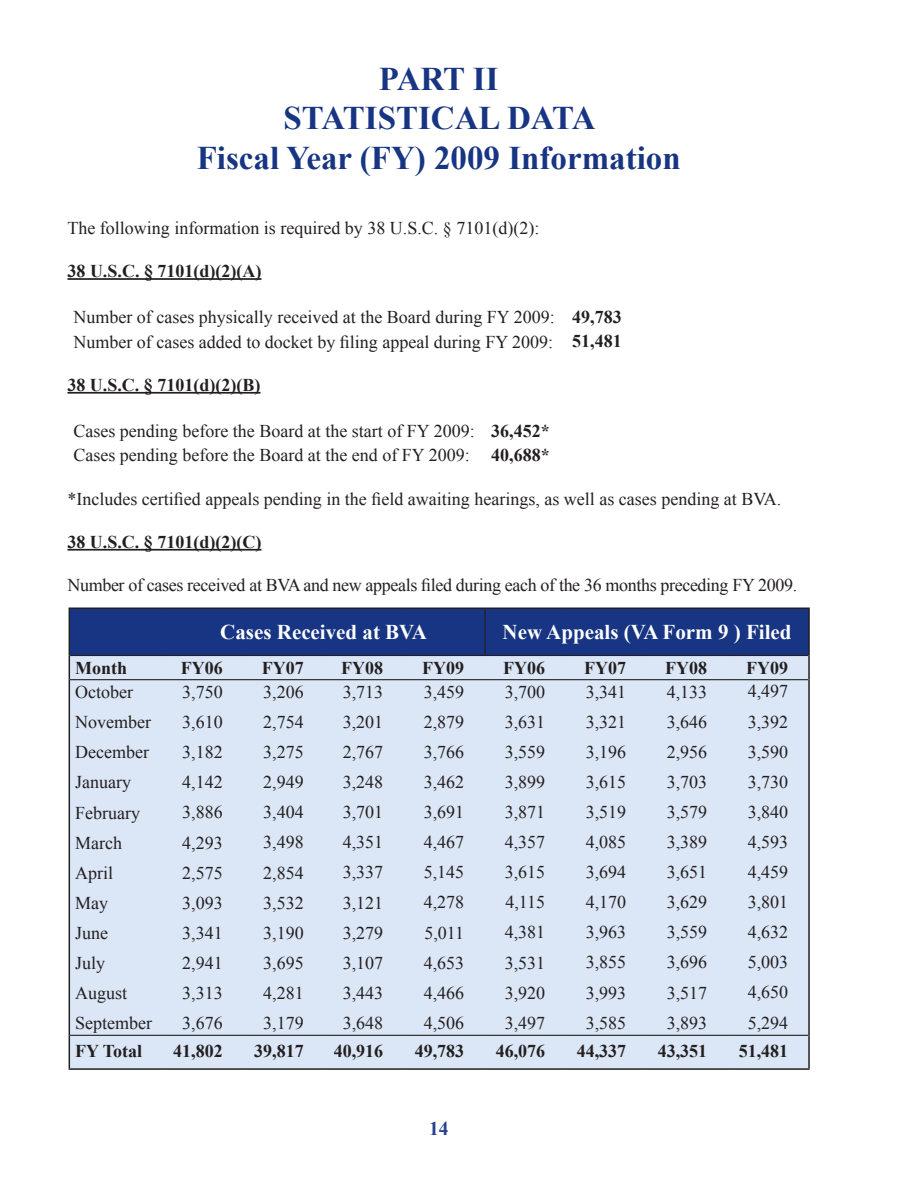
<style>
.page{position:relative;width:918px;height:1188px;background:#fff}
.page>*{position:absolute;margin:0;border:0;box-sizing:border-box;transform-origin:0 0}
.t1{font:700 33px/39.6px "Times New Roman";color:#173583;text-align:center}
.t2{font:700 21px "Times New Roman";color:#fff}
.t3{font:700 19.5px "Times New Roman";color:#25408f}
.t4{font:18px/30.2px "Times New Roman";color:#231f20;text-align:justify}
.t5{font:700 18px "Times New Roman";color:#231f20}
.t6{font:18px "Times New Roman";letter-spacing:-.02em;color:#231f20}
.s1{font-weight:700}
</style>
<div class="page">
<hr style="left:68px;top:278px;width:193px;height:2px;background:#231f20">
<hr style="left:68px;top:392px;width:192px;height:2px;background:#231f20">
<hr style="left:68px;top:549px;width:193px;height:2px;background:#231f20">
<div style="left:70px;top:680px;width:738px;height:388px;background:#dbe6f6"></div>
<hr style="left:728px;top:608px;width:82px;height:1px;background:#231f20">
<hr style="left:808px;top:609px;width:2px;height:47px;background:#231f20">
<svg style="left:69px;top:608px;width:740px;height:72px;background:#576ea6"></svg>
<hr style="left:808px;top:656px;width:2px;height:24px;background:#231f20">
<hr style="left:69px;top:680px;width:1px;height:355px;background:#231f20">
<hr style="left:808px;top:680px;width:2px;height:355px;background:#231f20">
<hr style="left:69px;top:1035px;width:1px;height:33px;background:#231f20">
<hr style="left:808px;top:1035px;width:2px;height:33px;background:#231f20">
<hr style="left:69px;top:1068px;width:92px;height:2px;background:#231f20">
<hr style="left:161px;top:1068px;width:81px;height:2px;background:#231f20">
<hr style="left:242px;top:1068px;width:81px;height:2px;background:#231f20">
<hr style="left:323px;top:1068px;width:81px;height:2px;background:#231f20">
<hr style="left:404px;top:1068px;width:81px;height:2px;background:#231f20">
<hr style="left:485px;top:1068px;width:81px;height:2px;background:#231f20">
<hr style="left:566px;top:1068px;width:81px;height:2px;background:#231f20">
<hr style="left:647px;top:1068px;width:81px;height:2px;background:#231f20">
<hr style="left:728px;top:1068px;width:82px;height:2px;background:#231f20">
<hr style="left:484px;top:609px;width:2px;height:46px;background:#231f20">
<hr style="left:70px;top:679px;width:91px;height:1px;background:#231f20">
<hr style="left:161px;top:679px;width:81px;height:1px;background:#231f20">
<hr style="left:242px;top:679px;width:81px;height:1px;background:#231f20">
<hr style="left:323px;top:679px;width:81px;height:1px;background:#231f20">
<hr style="left:404px;top:679px;width:81px;height:1px;background:#231f20">
<hr style="left:485px;top:679px;width:81px;height:1px;background:#231f20">
<hr style="left:566px;top:679px;width:81px;height:1px;background:#231f20">
<hr style="left:647px;top:679px;width:81px;height:1px;background:#231f20">
<hr style="left:728px;top:679px;width:80px;height:1px;background:#231f20">
<hr style="left:70px;top:655px;width:91px;height:1px;background:#231f20">
<hr style="left:161px;top:655px;width:81px;height:1px;background:#231f20">
<hr style="left:242px;top:655px;width:81px;height:1px;background:#231f20">
<hr style="left:323px;top:655px;width:81px;height:1px;background:#231f20">
<hr style="left:404px;top:655px;width:81px;height:1px;background:#231f20">
<hr style="left:485px;top:655px;width:81px;height:1px;background:#231f20">
<hr style="left:566px;top:655px;width:81px;height:1px;background:#231f20">
<hr style="left:647px;top:655px;width:81px;height:1px;background:#231f20">
<hr style="left:728px;top:655px;width:80px;height:1px;background:#231f20">
<hr style="left:70px;top:1035px;width:91px;height:1px;background:#231f20">
<hr style="left:161px;top:1035px;width:81px;height:1px;background:#231f20">
<hr style="left:242px;top:1035px;width:81px;height:1px;background:#231f20">
<hr style="left:323px;top:1035px;width:81px;height:1px;background:#231f20">
<hr style="left:404px;top:1035px;width:81px;height:1px;background:#231f20">
<hr style="left:485px;top:1035px;width:81px;height:1px;background:#231f20">
<hr style="left:566px;top:1035px;width:81px;height:1px;background:#231f20">
<hr style="left:647px;top:1035px;width:81px;height:1px;background:#231f20">
<hr style="left:728px;top:1035px;width:80px;height:1px;background:#231f20">
<h1 class="t1" style="left:197px;top:58px;width:485px">PART II<br>STATISTICAL DATA<br>Fiscal Year (FY) 2009 Information</h1>
<p class="t4" style="left:68px;top:212px;width:473px">The following information is required by 38 U.S.C. § 7101(d)(2):</p>
<p class="t5" style="left:68px;top:259px;width:195px">38 U.S.C. § 7101(d)(2)(A)</p>
<p class="t4" style="left:73px;top:305px;width:550px;line-height:24.5px">Number of cases physically received at the Board during FY 2009: <span class="s1">49,783<br></span>Number of cases added to docket by filing appeal during FY 2009: <span class="s1">51,481</span></p>
<p class="t5" style="left:67px;top:372px;width:194px">38 U.S.C. § 7101(d)(2)(B)</p>
<p class="t4" style="left:73px;top:418px;width:478px;line-height:24.5px">Cases pending before the Board at the start of FY 2009: <span class="s1">36,452*<br></span>Cases pending before the Board at the end of FY 2009: <span class="s1">40,688*</span></p>
<p class="t4" style="left:67px;top:483px;width:715px">*Includes certified appeals pending in the field awaiting hearings, as well as cases pending at BVA.</p>
<p class="t5" style="left:67px;top:529px;width:195px">38 U.S.C. § 7101(d)(2)(C)</p>
<p class="t6" style="left:67px;top:573px;width:731px">Number of cases received at BVA and new appeals filed during each of the 36 months preceding FY 2009.</p>
<p class="t2" style="left:220px;top:617px;width:208px">Cases Received at BVA</p>
<p class="t2" style="left:503px;top:617px;width:290px">New Appeals (VA Form 9 ) Filed</p>
<p class="t5" style="left:75px;top:655px;width:54px">Month</p>
<p class="t5" style="left:181px;top:655px;width:43px">FY06</p>
<p class="t5" style="left:262px;top:655px;width:43px">FY07</p>
<p class="t5" style="left:341px;top:655px;width:43px">FY08</p>
<p class="t5" style="left:422px;top:655px;width:43px">FY09</p>
<p class="t5" style="left:503px;top:655px;width:43px">FY06</p>
<p class="t5" style="left:584px;top:655px;width:43px">FY07</p>
<p class="t5" style="left:665px;top:655px;width:43px">FY08</p>
<p class="t5" style="left:746px;top:655px;width:43px">FY09</p>
<p class="t4" style="left:75px;top:677px;width:78px;text-align:left">October<br>November<br>December<br>January<br>February<br>March<br>April<br>May<br>June<br>July<br>August<br>September</p>
<p class="t4" style="left:182px;top:677px;width:42px">3,750<br>3,610<br>3,182<br>4,142<br>3,886<br>4,293<br>2,575<br>3,093<br>3,341<br>2,941<br>3,313<br>3,676</p>
<p class="t4" style="left:263px;top:677px;width:42px">3,206<br>2,754<br>3,275<br>2,949<br>3,404<br>3,498<br>2,854<br>3,532<br>3,190<br>3,695<br>4,281<br>3,179</p>
<p class="t4" style="left:343px;top:677px;width:42px">3,713<br>3,201<br>2,767<br>3,248<br>3,701<br>4,351<br>3,337<br>3,121<br>3,279<br>3,107<br>3,443<br>3,648</p>
<p class="t4" style="left:424px;top:676px;width:42px">3,459<br>2,879<br>3,766<br>3,462<br>3,691<br>4,467<br>5,145<br>4,278<br>5,011<br>4,653<br>4,466<br>4,506</p>
<p class="t4" style="left:505px;top:676px;width:42px">3,700<br>3,631<br>3,559<br>3,899<br>3,871<br>4,357<br>3,615<br>4,115<br>4,381<br>3,531<br>3,920<br>3,497</p>
<p class="t4" style="left:586px;top:676px;width:42px">3,341<br>3,321<br>3,196<br>3,615<br>3,519<br>4,085<br>3,694<br>4,170<br>3,963<br>3,855<br>3,993<br>3,585</p>
<p class="t4" style="left:667px;top:676px;width:42px">4,133<br>3,646<br>2,956<br>3,703<br>3,579<br>3,389<br>3,651<br>3,629<br>3,559<br>3,696<br>3,517<br>3,893</p>
<p class="t4" style="left:748px;top:676px;width:42px">4,497<br>3,392<br>3,590<br>3,730<br>3,840<br>4,593<br>4,459<br>3,801<br>4,632<br>5,003<br>4,650<br>5,294</p>
<p class="t5" style="left:75px;top:1039px;width:68px">FY Total</p>
<p class="t5" style="left:173px;top:1039px;width:51px">41,802</p>
<p class="t5" style="left:254px;top:1039px;width:51px">39,817</p>
<p class="t5" style="left:334px;top:1039px;width:51px">40,916</p>
<p class="t5" style="left:415px;top:1039px;width:51px">49,783</p>
<p class="t5" style="left:496px;top:1039px;width:51px">46,076</p>
<p class="t5" style="left:577px;top:1039px;width:51px">44,337</p>
<p class="t5" style="left:658px;top:1039px;width:51px">43,351</p>
<p class="t5" style="left:739px;top:1039px;width:51px">51,481</p>
<p class="t3" style="left:429px;top:1115px;width:21px">14</p>
</div>
